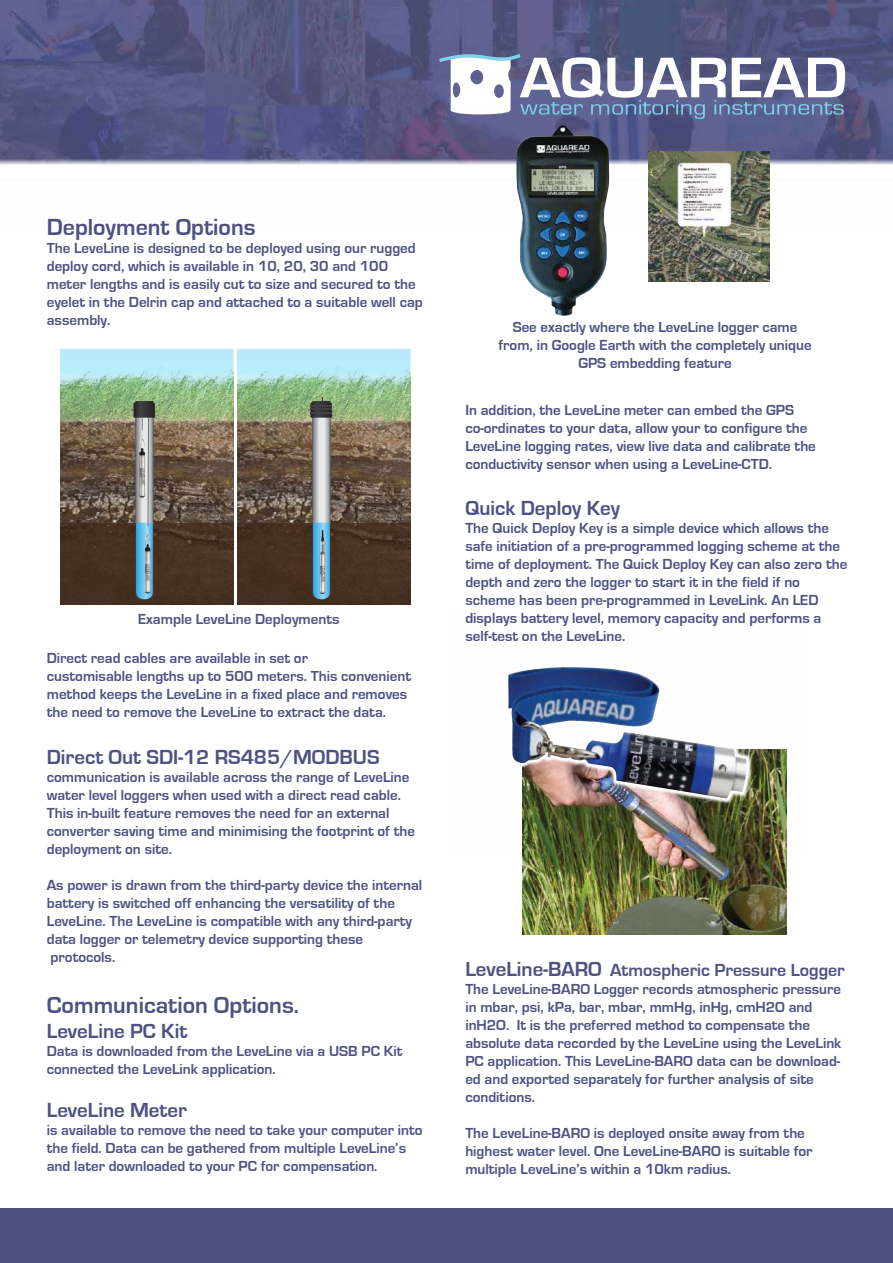
<style>
.page{position:relative;width:893px;height:1263px;background:#fff}
.page>*{position:absolute;margin:0;border:0;box-sizing:border-box;transform-origin:0 0}
.t1{font:700 59.4px "Eurostile";color:#fff;scale:1.08 1}
.t2{font:700 24px "Eurostile";color:#4f5183}
.t3{font:700 21px "Eurostile";color:#4f5183}
.t4{font:700 18px "Eurostile";color:#4f5183}
.t5{font:700 15px/18px "Eurostile";color:#4f5183}
.s1{font-size:21px}
</style>
<div class="page">
<div style="left:0;top:1209px;width:893px;height:54px;background:#4f5183"></div>
<img style="left:0;top:0;width:893px;height:108px">
<div style="left:60px;top:523px;width:173px;height:81px;background:#432e20"></div>
<div style="left:237px;top:523px;width:173px;height:81px;background:#432e20"></div>
<svg style="left:60px;top:349px;width:350px;height:251px"></svg>
<img style="left:522px;top:856px;width:264px;height:79px">
<img style="left:522px;top:749px;width:265px;height:107px">
<img style="left:508px;top:667px;width:239px;height:131px">
<svg style="left:591px;top:100px;width:114px;height:8px"></svg>
<svg style="left:714px;top:100px;width:130px;height:8px"></svg>
<svg style="left:435px;top:48px;width:148px;height:60px"></svg>
<img style="left:0;top:108px;width:893px;height:74px">
<img style="left:516px;top:125px;width:93px;height:191px">
<img style="left:532px;top:169px;width:61px;height:21px">
<img style="left:648px;top:151px;width:122px;height:130px">
<svg style="left:758px;top:248px;width:3px;height:4px"></svg>
<svg style="left:659px;top:208px;width:4px;height:4px"></svg>
<svg style="left:649px;top:169px;width:4px;height:4px"></svg>
<h1 class="t1" style="left:520px;top:45px;width:305px">AQUAREAD</h1>
<h2 class="t2" style="left:47px;top:214px;width:210px">Deployment Options</h2>
<p class="t5" style="left:47px;top:239px;width:378px">The LeveLine is designed to be deployed using our rugged deploy cord, which is available in 10, 20, 30 and 100 meter lengths and is easily cut to size and secured to the eyelet in the Delrin cap and attached to a suitable well cap assembly.</p>
<p class="t5" style="left:138px;top:610px;width:203px">Example LeveLine Deployments</p>
<p class="t5" style="left:47px;top:650px;width:366px">Direct read cables are available in set or<br>customisable lengths up to 500 meters. This convenient method keeps the LeveLine in a fixed place and removes the need to remove the LeveLine to extract the data.</p>
<h3 class="t3" style="left:47px;top:746px;width:334px">Direct Out SDI-12 RS485/MODBUS</h3>
<p class="t5" style="left:47px;top:768px;width:370px">communication is available across the range of LeveLine water level loggers when used with a direct read cable.<br>This in-built feature removes the need for an external converter saving time and minimising the footprint of the deployment on site.</p>
<p class="t5" style="left:47px;top:876px;width:377px">As power is drawn from the third-party device the internal battery is switched off enhancing the versatility of the LeveLine. The LeveLine is compatible with any third-party data logger or telemetry device supporting these protocols.</p>
<h2 class="t2" style="left:47px;top:991px;width:254px">Communication Options.</h2>
<h3 class="t3" style="left:47px;top:1019px;width:142px">LeveLine PC Kit</h3>
<p class="t5" style="left:47px;top:1042px;width:357px">Data is downloaded from the LeveLine via a USB PC Kit connected the LeveLink application.</p>
<h3 class="t3" style="left:47px;top:1098px;width:142px">LeveLine Meter</h3>
<p class="t5" style="left:47px;top:1121px;width:377px">is available to remove the need to take your computer into the field. Data can be gathered from multiple LeveLine’s and later downloaded to your PC for compensation.</p>
<p class="t5" style="left:499px;top:318px;width:315px;text-align:center">See exactly where the LeveLine logger came from, in Google Earth with the completely unique<br>GPS embedding feature</p>
<p class="t5" style="left:465px;top:401px;width:352px">In addition, the LeveLine meter can embed the GPS co-ordinates to your data, allow your to configure the LeveLine logging rates, view live data and calibrate the conductivity sensor when using a LeveLine-CTD.</p>
<h3 class="t3" style="left:465px;top:497px;width:156px">Quick Deploy Key</h3>
<p class="t5" style="left:465px;top:520px;width:383px">The Quick Deploy Key is a simple device which allows the safe initiation of a pre-programmed logging scheme at the time of deployment. The Quick Deploy Key can also zero the depth and zero the logger to start it in the field if no scheme has been pre-programmed in LeveLink. An LED displays battery level, memory capacity and performs a self-test on the LeveLine.</p>
<p class="t4" style="left:465px;top:960px;width:381px"><span class="s1">LeveLine-BARO</span> Atmospheric Pressure Logger</p>
<p class="t5" style="left:465px;top:981px;width:378px">The LeveLine-BARO Logger records atmospheric pressure in mbar, psi, kPa, bar, mbar, mmHg, inHg, cmH2O and inH2O. It is the preferred method to compensate the absolute data recorded by the LeveLine using the LeveLink PC application. This LeveLine-BARO data can be download&shy;ed and exported separately for further analysis of site conditions.</p>
<p class="t5" style="left:465px;top:1125px;width:349px">The LeveLine-BARO is deployed onsite away from the highest water level. One LeveLine-BARO is suitable for multiple LeveLine’s within a 10km radius.</p>
</div>
